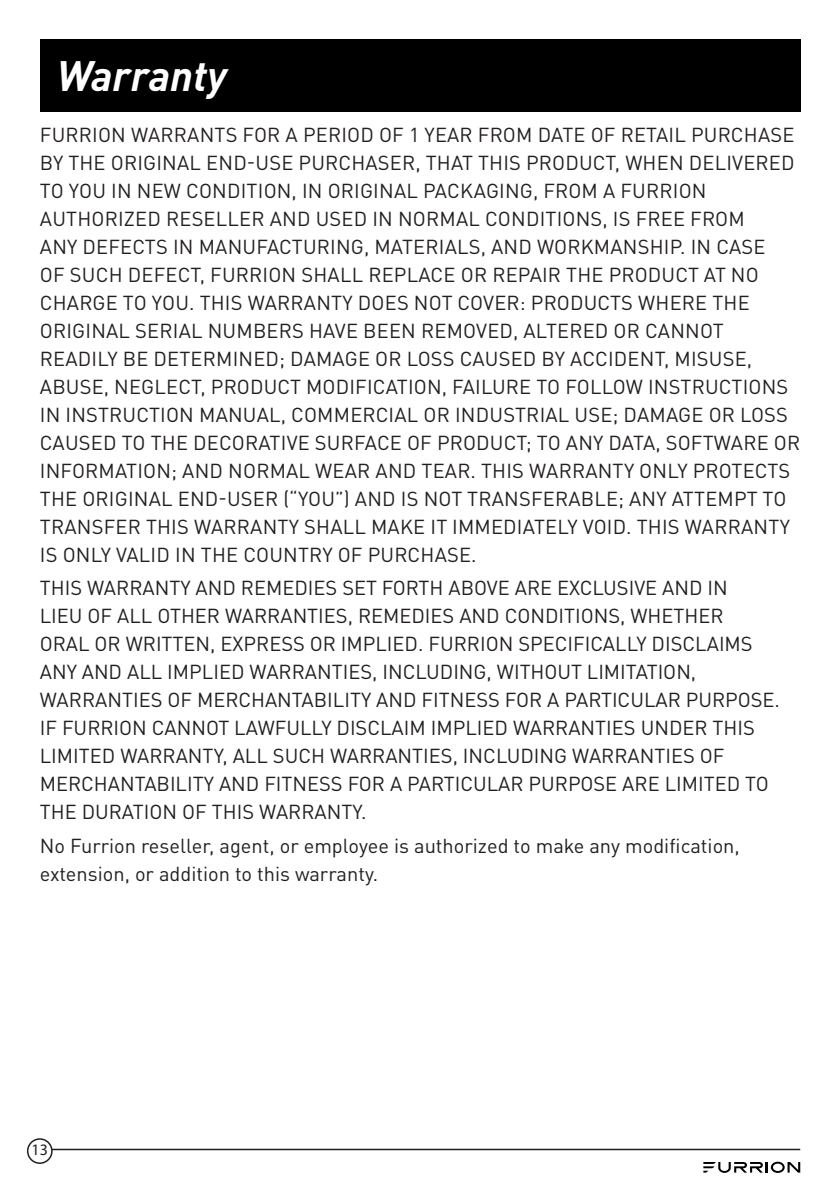
<style>
.page{position:relative;width:840px;height:1191px;background:#fff}
.page>*{position:absolute;margin:0;border:0;box-sizing:border-box;transform-origin:0 0}
.t1{font:italic 700 42px "DIN";color:#fff}
.t2{font:20px/28px "DIN Pro";letter-spacing:.005em;color:#231f20}
.t3{font:16px "Myriad Pro";color:#231f20}
</style>
<div class="page">
<hr style="left:40px;top:1148px;width:759px;height:2px;background:#231f20">
<svg style="left:703px;top:1161px;width:96px;height:11px"></svg>
<div style="left:28px;top:1139px;width:24px;height:24px;background:#fff;border-radius:50%"></div>
<div style="left:27px;top:1138px;width:26px;height:25px;border:2px solid #231f20;border-radius:50%"></div>
<div style="left:40px;top:40px;width:759px;height:72px;background:#000"></div>
<h1 class="t1" style="left:57px;top:48px;width:171px">Warranty</h1>
<p class="t2" style="left:40px;top:119px;width:761px">FURRION WARRANTS FOR A PERIOD OF 1 YEAR FROM DATE OF RETAIL PURCHASE BY THE ORIGINAL END-USE PURCHASER, THAT THIS PRODUCT, WHEN DELIVERED TO YOU IN NEW CONDITION, IN ORIGINAL PACKAGING, FROM A FURRION AUTHORIZED RESELLER AND USED IN NORMAL CONDITIONS, IS FREE FROM<br>ANY DEFECTS IN MANUFACTURING, MATERIALS, AND WORKMANSHIP. IN CASE<br>OF SUCH DEFECT, FURRION SHALL REPLACE OR REPAIR THE PRODUCT AT NO CHARGE TO YOU. THIS WARRANTY DOES NOT COVER: PRODUCTS WHERE THE ORIGINAL SERIAL NUMBERS HAVE BEEN REMOVED, ALTERED OR CANNOT READILY BE DETERMINED; DAMAGE OR LOSS CAUSED BY ACCIDENT, MISUSE, ABUSE, NEGLECT, PRODUCT MODIFICATION, FAILURE TO FOLLOW INSTRUCTIONS IN INSTRUCTION MANUAL, COMMERCIAL OR INDUSTRIAL USE; DAMAGE OR LOSS CAUSED TO THE DECORATIVE SURFACE OF PRODUCT; TO ANY DATA, SOFTWARE OR INFORMATION; AND NORMAL WEAR AND TEAR. THIS WARRANTY ONLY PROTECTS THE ORIGINAL END-USER (“YOU”) AND IS NOT TRANSFERABLE; ANY ATTEMPT TO TRANSFER THIS WARRANTY SHALL MAKE IT IMMEDIATELY VOID. THIS WARRANTY IS ONLY VALID IN THE COUNTRY OF PURCHASE.</p>
<p class="t2" style="left:40px;top:573px;width:741px">THIS WARRANTY AND REMEDIES SET FORTH ABOVE ARE EXCLUSIVE AND IN<br>LIEU OF ALL OTHER WARRANTIES, REMEDIES AND CONDITIONS, WHETHER<br>ORAL OR WRITTEN, EXPRESS OR IMPLIED. FURRION SPECIFICALLY DISCLAIMS ANY AND ALL IMPLIED WARRANTIES, INCLUDING, WITHOUT LIMITATION, WARRANTIES OF MERCHANTABILITY AND FITNESS FOR A PARTICULAR PURPOSE.<br>IF FURRION CANNOT LAWFULLY DISCLAIM IMPLIED WARRANTIES UNDER THIS LIMITED WARRANTY, ALL SUCH WARRANTIES, INCLUDING WARRANTIES OF MERCHANTABILITY AND FITNESS FOR A PARTICULAR PURPOSE ARE LIMITED TO THE DURATION OF THIS WARRANTY.</p>
<p class="t2" style="left:40px;top:830px;width:701px">No Furrion reseller, agent, or employee is authorized to make any modification, extension, or addition to this warranty.</p>
<p class="t3" style="left:32px;top:1141px;width:18px">13</p>
</div>
